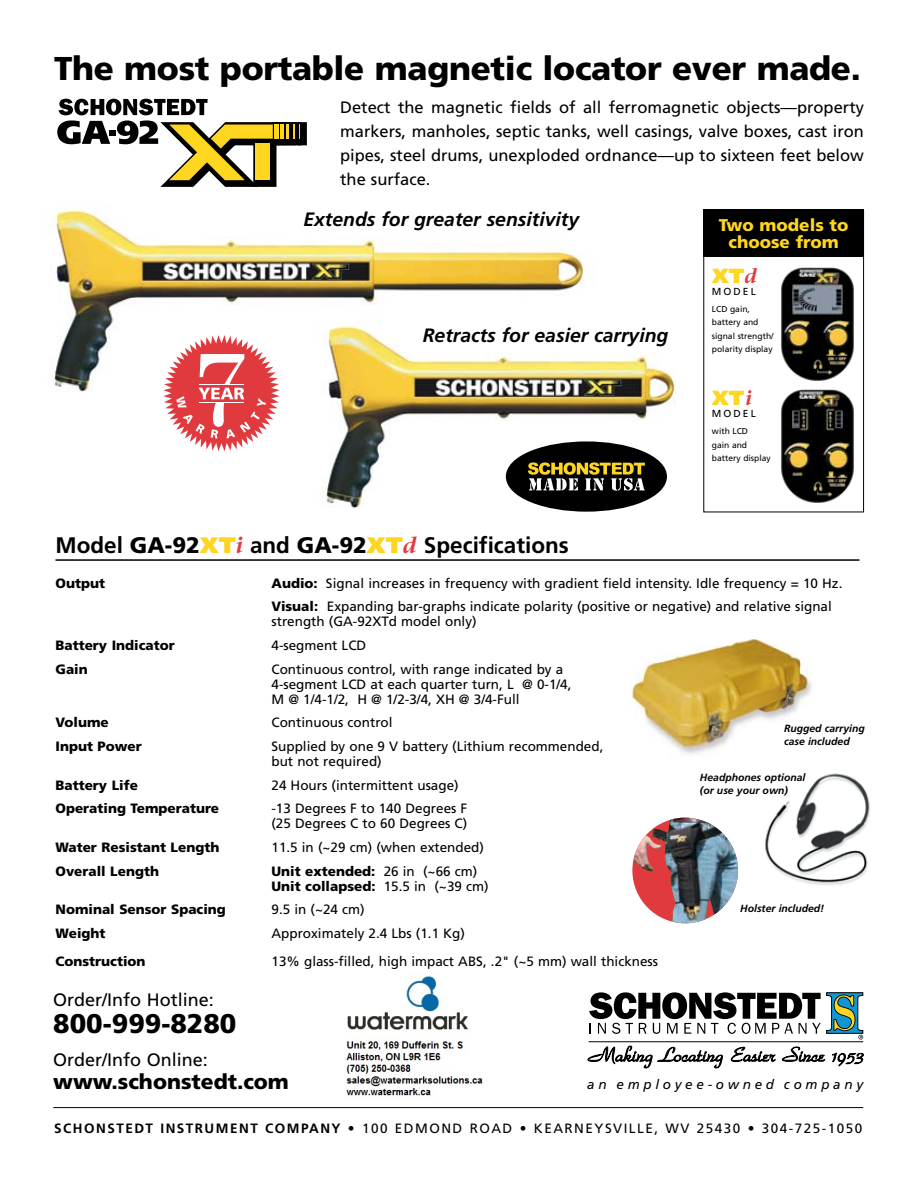
<style>
.page{position:relative;width:918px;height:1188px;background:#fff}
.page>*{position:absolute;margin:0;border:0;box-sizing:border-box;transform-origin:0 0}
.t1{font:900 33px "Frutiger";letter-spacing:-.01em;color:#000}
.t2{font:900 27px "Frutiger";color:#000}
.t3{font:700 22.5px "Frutiger";color:#000}
.t4{font:900 21px "Frutiger";color:#000}
.t5{font:900 20.4px "Frutiger";color:#fed51f}
.t6{font:italic 700 19.35px "Frutiger";color:#000}
.t7{font:18px "Frutiger";color:#000}
.t8{font:900 16.95px/16.8px "Frutiger";color:#fed51f;text-align:center}
.t9{font:16.5px/24px "Frutiger";color:#000;text-align:justify}
.t10{font:13.5px/15px "Frutiger";color:#000}
.t11{font:900 13.5px/15px "Frutiger";color:#000}
.t12{font:13.5px "Frutiger";letter-spacing:.11em;color:#000}
.t13{font:italic 13.5px "Frutiger";letter-spacing:.275em;color:#000}
.t14{font:italic 700 10.35px/12.5px "Frutiger";color:#000}
.t15{font:10.2px "Frutiger";color:#000}
.t16{font:8.55px/13.6px "Frutiger";color:#000}
.s1{font-family:"Stone Serif";font-weight:600;font-style:italic;color:#e13a3e}
.s2{font-weight:900}
.s3{font-weight:900;color:#fed51f}
.s4{font-weight:400}
.s5{font-weight:700}
</style>
<div class="page">
<img style="left:52px;top:202px;width:532px;height:190px">
<img style="left:313px;top:319px;width:412px;height:194px">
<hr style="left:56px;top:559px;width:803px;height:2px;background:#000">
<div style="left:295px;top:121px;width:13px;height:26px;border:12px solid #fff"></div>
<div style="left:297px;top:122px;width:10px;height:23px;border:9px solid #000"></div>
<svg style="left:57px;top:99px;width:245px;height:88px"></svg>
<img style="left:632px;top:818px;width:106px;height:105px;border-radius:50%">
<img style="left:652px;top:820px;width:23px;height:95px">
<img style="left:631px;top:639px;width:181px;height:116px">
<img style="left:765px;top:773px;width:105px;height:113px">
<svg style="left:587px;top:1046px;width:277px;height:22px"></svg>
<hr style="left:589px;top:1042px;width:274px;height:1px;background:#000">
<svg style="left:589px;top:992px;width:274px;height:48px"></svg>
<hr style="left:53px;top:1107px;width:810px;height:1px;background:#000">
<svg style="left:506px;top:441px;width:161px;height:71px"></svg>
<div style="left:703px;top:210px;width:161px;height:302px;border:1px solid #000"></div>
<div style="left:703px;top:210px;width:161px;height:47px;background:#000"></div>
<img style="left:781px;top:267px;width:73px;height:114px">
<img style="left:781px;top:389px;width:73px;height:114px">
<svg style="left:163px;top:335px;width:117px;height:116px"></svg>
<hr style="left:200px;top:384px;width:44px;height:1px;background:#fff">
<hr style="left:200px;top:403px;width:44px;height:1px;background:#fff">
<img style="left:344px;top:976px;width:139px;height:120px">
<h1 class="t1" style="left:54px;top:48px;width:808px">The most portable magnetic locator ever made.</h1>
<p class="t9" style="left:340px;top:95px;width:525px">Detect the magnetic fields of all ferromagnetic objects—property markers, manholes, septic tanks, well casings, valve boxes, cast iron pipes, steel drums, unexploded ordnance—up to sixteen feet below the surface.</p>
<h3 class="t6" style="left:303px;top:208px;width:277px">Extends for greater sensitivity</h3>
<h3 class="t6" style="left:423px;top:324px;width:247px">Retracts for easier carrying</h3>
<p class="t8" style="left:719px;top:217px;width:131px">Two models to choose from</p>
<h3 class="t5" style="left:712px;top:263px;width:47px">XT<span class="s1">d</span></h3>
<p class="t15" style="left:712px;top:285px;width:21px">Model</p>
<p class="t16" style="left:712px;top:302px;width:63px">LCD gain, battery and signal strength/ polarity display</p>
<h3 class="t5" style="left:712px;top:385px;width:42px">XT<span class="s1">i</span></h3>
<p class="t15" style="left:712px;top:407px;width:21px">Model</p>
<p class="t16" style="left:712px;top:424px;width:60px">with LCD<br>gain and battery display</p>
<h3 class="t3" style="left:56px;top:532px;width:515px">MODEL <span class="s2">GA-92</span><span class="s3">XT</span><span class="s1">i</span> AND <span class="s2">GA-92</span><span class="s3">XT</span><span class="s1">d</span> SPECIFICATIONS</h3>
<p class="t11" style="left:56px;top:575px;width:51px">Output</p>
<p class="t10" style="left:272px;top:571px;width:572px;line-height:23.7px"><span class="s2">Audio:</span> Signal increases in frequency with gradient field intensity. Idle frequency = 10 Hz.<br><span class="s2">Visual:</span> Expanding bar-graphs indicate polarity (positive or negative) and relative signal</p>
<p class="t10" style="left:271px;top:614px;width:207px">strength (GA-92XTd model only)</p>
<p class="t11" style="left:55px;top:638px;width:121px">Battery Indicator</p>
<p class="t10" style="left:271px;top:638px;width:96px">4-segment LCD</p>
<p class="t11" style="left:55px;top:661px;width:34px">Gain</p>
<p class="t10" style="left:271px;top:661px;width:302px">Continuous control, with range indicated by a<br>4-segment LCD at each quarter turn, L @ 0-1/4,<br>M @ 1/4-1/2, H @ 1/2-3/4, XH @ 3/4-Full</p>
<p class="t11" style="left:55px;top:715px;width:55px">Volume</p>
<p class="t10" style="left:271px;top:715px;width:123px">Continuous control</p>
<p class="t11" style="left:55px;top:739px;width:88px">Input Power</p>
<p class="t10" style="left:271px;top:739px;width:333px">Supplied by one 9 V battery (Lithium recommended, but not required)</p>
<p class="t11" style="left:55px;top:777px;width:84px">Battery Life</p>
<p class="t10" style="left:271px;top:777px;width:189px">24 Hours (intermittent usage)</p>
<p class="t11" style="left:55px;top:801px;width:165px">Operating Temperature</p>
<p class="t10" style="left:271px;top:801px;width:197px">-13 Degrees F to 140 Degrees F (25 Degrees C to 60 Degrees C)</p>
<p class="t11" style="left:55px;top:839px;width:165px">Water Resistant Length</p>
<p class="t10" style="left:271px;top:840px;width:214px">11.5 in (~29 cm) (when extended)</p>
<p class="t11" style="left:55px;top:863px;width:105px">Overall Length</p>
<p class="t11" style="left:271px;top:863px;width:219px">Unit extended: <span class="s4">26 in (~66 cm)<br></span>Unit collapsed: <span class="s4">15.5 in (~39 cm)</span></p>
<p class="t11" style="left:55px;top:902px;width:172px">Nominal Sensor Spacing</p>
<p class="t10" style="left:271px;top:902px;width:95px">9.5 in (~24 cm)</p>
<p class="t11" style="left:55px;top:925px;width:52px">Weight</p>
<p class="t10" style="left:271px;top:926px;width:195px">Approximately 2.4 Lbs (1.1 Kg)</p>
<p class="t11" style="left:55px;top:954px;width:92px">Construction</p>
<p class="t10" style="left:271px;top:954px;width:388px">13% glass-filled, high impact ABS, .2" (~5 mm) wall thickness</p>
<p class="t14" style="left:784px;top:722px;width:82px">Rugged carrying case included</p>
<p class="t14" style="left:700px;top:771px;width:107px">Headphones optional (or use your own)</p>
<p class="t14" style="left:740px;top:902px;width:86px">Holster included!</p>
<h3 class="t7" style="left:53px;top:989px;width:162px">Order/Info Hotline:</h3>
<h2 class="t2" style="left:53px;top:1007px;width:185px">800-999-8280</h2>
<h3 class="t7" style="left:53px;top:1049px;width:156px">Order/Info Online:</h3>
<h3 class="t4" style="left:53px;top:1069px;width:237px">www.schonstedt.com</h3>
<p class="t13" style="left:587px;top:1076px;width:278px">an employee-owned company</p>
<p class="t12" style="left:54px;top:1120px;width:810px"><span class="s5">SCHONSTEDT INSTRUM ENT COM PANY</span> • 100 Edmond Road • Kearneysville, WV 25430 • 304-725-1050</p>
</div>
